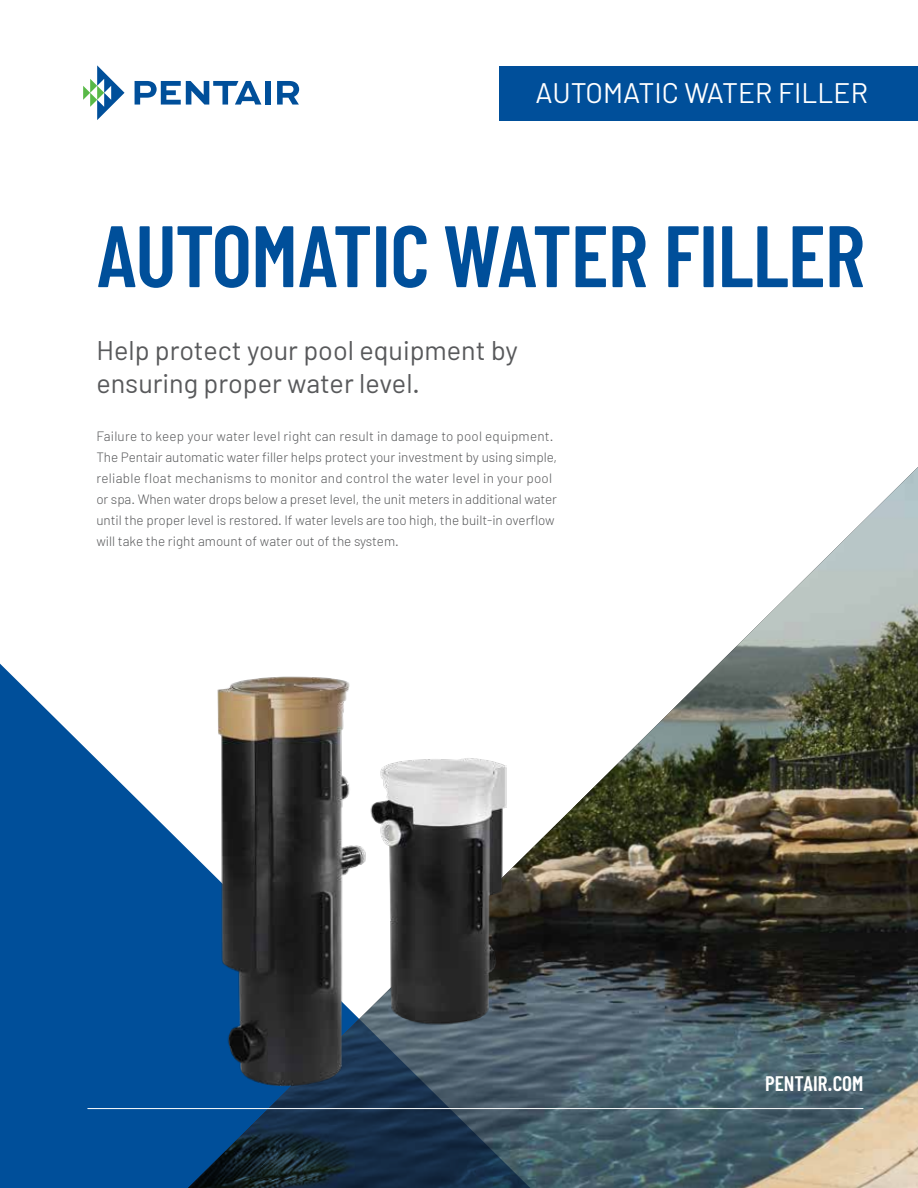
<style>
.page{position:relative;width:918px;height:1188px;background:#fff}
.page>*{position:absolute;margin:0;border:0;box-sizing:border-box;transform-origin:0 0}
.t1{font:600 87px "Barlow Condensed";letter-spacing:-.01em;color:#004f9a}
.t2{font:28.2px "Barlow";color:#fff}
.t3{font:27px/33px "Barlow";color:#58595b}
.t4{font:600 21px "Barlow Condensed";color:#fff}
.t5{font:300 13.5px/21px "Barlow";color:#58595b}
</style>
<div class="page">
<svg style="left:0;top:664px;width:188px;height:524px;fill:#004f9a"></svg>
<img style="left:188px;top:467px;width:730px;height:721px">
<svg style="left:83px;top:65px;width:42px;height:55px"></svg>
<svg style="left:135px;top:81px;width:126px;height:24px"></svg>
<div style="left:265px;top:81px;width:6px;height:24px;background:#004f9a"></div>
<svg style="left:277px;top:81px;width:22px;height:24px"></svg>
<div style="left:500px;top:66px;width:418px;height:54px;background:#004f9a"></div>
<svg style="left:174px;top:1019px;width:370px;height:169px;background:#193c5d"></svg>
<hr style="left:87px;top:1108px;width:776px;height:1px;background:#fff">
<img style="left:216px;top:675px;width:290px;height:412px">
<h2 class="t2" style="left:536px;top:76px;width:334px">AUTOMATIC WATER FILLER</h2>
<h1 class="t1" style="left:96px;top:202px;width:771px">AUTOMATIC WATER FILLER</h1>
<h3 class="t3" style="left:96px;top:333px;width:423px">Help protect your pool equipment by ensuring proper water level.</h3>
<p class="t5" style="left:96px;top:425px;width:462px">Failure to keep your water level right can result in damage to pool equipment.<br>The Pentair automatic water filler helps protect your investment by using simple, reliable float mechanisms to monitor and control the water level in your pool or spa. When water drops below a preset level, the unit meters in additional water until the proper level is restored. If water levels are too high, the built-in overflow will take the right amount of water out of the system.</p>
<h3 class="t4" style="left:765px;top:1070px;width:100px">PENTAIR.COM</h3>
</div>
